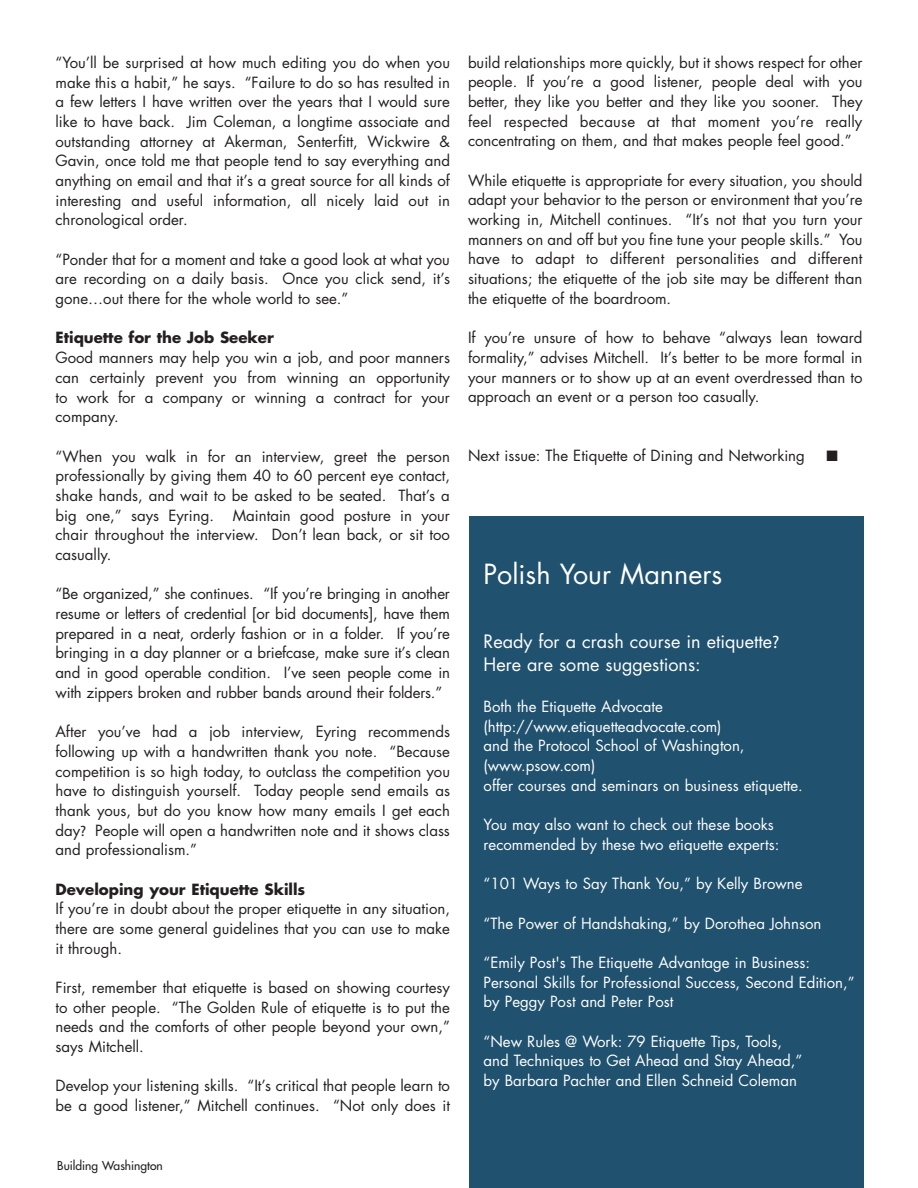
<style>
.page{position:relative;width:918px;height:1188px;background:#fff}
.page>*{position:absolute;margin:0;border:0;box-sizing:border-box;transform-origin:0 0}
.t1{font:27px "Futura";color:#fff}
.t2{font:18px/23.5px "Futura";color:#fff}
.t3{font:15px/19.6px "Futura";color:#231f20;text-align:justify}
.t4{font:15px/19.6px "Futura";color:#fff}
.t5{font:700 15px "Futura";color:#231f20}
.t6{font:12px "Futura";color:#231f20}
.s1{font-family:"Myriad"}
.s2{color:#fff}
</style>
<div class="page">
<div style="left:469px;top:516px;width:395px;height:672px;background:#20516e"></div>
<p class="t3" style="left:56px;top:54px;width:396px">“You’ll be surprised at how much editing you do when you make this a habit,” he says. “Failure to do so has resulted in a few letters I have written over the years that I would sure like to have back. Jim Coleman, a longtime associate and outstanding attorney at Akerman, Senterfitt, Wickwire &amp; Gavin, once told me that people tend to say everything and anything on email and that it’s a great source for all kinds of interesting and useful information, all nicely laid out in chronological order.</p>
<p class="t3" style="left:56px;top:251px;width:396px">“Ponder that for a moment and take a good look at what you are recording on a daily basis. Once you click send, it’s gone…out there for the whole world to see.”</p>
<p class="t5" style="left:56px;top:331px;width:220px">Etiquette for the Job Seeker</p>
<p class="t3" style="left:56px;top:349px;width:396px">Good manners may help you win a job, and poor manners can certainly prevent you from winning an opportunity to work for a company or winning a contract for your company.</p>
<p class="t3" style="left:56px;top:448px;width:396px">“When you walk in for an interview, greet the person professionally by giving them 40 to 60 percent eye contact, shake hands, and wait to be asked to be seated. That’s a big one,” says Eyring. Maintain good posture in your chair throughout the interview. Don’t lean back, or sit too casually.</p>
<p class="t3" style="left:56px;top:585px;width:396px">“Be organized,” she continues. “If you’re bringing in another resume or letters of credential [or bid documents], have them prepared in a neat, orderly fashion or in a folder. If you’re bringing in a day planner or a briefcase, make sure it’s clean and in good operable condition. I’ve seen people come in with zippers broken and rubber bands around their folders.”</p>
<p class="t3" style="left:56px;top:723px;width:396px">After you’ve had a job interview, Eyring recommends following up with a handwritten thank you note. “Because competition is so high today, to outclass the competition you have to distinguish yourself. Today people send emails as thank yous, but do you know how many emails I get each day<span class="s1">?</span> People will open a handwritten note and it shows class and professionalism.”</p>
<p class="t5" style="left:56px;top:882px;width:251px">Developing your Etiquette Skills</p>
<p class="t3" style="left:56px;top:900px;width:396px">If you’re in doubt about the proper etiquette in any situation, there are some general guidelines that you can use to make it through.</p>
<p class="t3" style="left:56px;top:979px;width:396px">First, remember that etiquette is based on showing courtesy to other people. “The Golden Rule of etiquette is to put the needs and the comforts of other people beyond your own,” says Mitchell.</p>
<p class="t3" style="left:56px;top:1077px;width:396px">Develop your listening skills. “It’s critical that people learn to be a good listener,” Mitchell continues. “Not only does it</p>
<p class="t6" style="left:57px;top:1159px;width:107px">Building Washington</p>
<p class="t3" style="left:468px;top:54px;width:396px">build relationships more quickly, but it shows respect for other people. If you’re a good listener, people deal with you better, they like you better and they like you sooner. They feel respected because at that moment you’re really concentrating on them, and that makes people feel good.”</p>
<p class="t3" style="left:468px;top:172px;width:396px">While etiquette is appropriate for every situation, you should adapt your behavior to the person or environment that you’re working in, Mitchell continues. “It’s not that you turn your manners on and off but you fine tune your people skills.” You have to adapt to different personalities and different situations; the etiquette of the job site may be different than the etiquette of the boardroom.</p>
<p class="t3" style="left:468px;top:329px;width:396px">If you’re unsure of how to behave “always lean toward formality,” advises Mitchell. It’s better to be more formal in your manners or to show up at an event overdressed than to approach an event or a person too casually.</p>
<p class="t3" style="left:468px;top:447px;width:371px">Next issue: The Etiquette of Dining and Networking <span class="s2">■</span>■</p>
<h1 class="t1" style="left:484px;top:562px;width:240px">Polish Your Manners</h1>
<p class="t2" style="left:484px;top:631px;width:297px">Ready for a crash course in etiquette<span class="s1">?<br></span>Here are some suggestions:</p>
<p class="t4" style="left:484px;top:698px;width:321px">Both the Etiquette Advocate (http://www.etiquetteadvocate.com)<br>and the Protocol School of Washington, (www.psow.com)<br>offer courses and seminars on business etiquette.</p>
<p class="t4" style="left:484px;top:816px;width:297px">You may also want to check out these books recommended by these two etiquette experts:</p>
<p class="t4" style="left:484px;top:875px;width:320px">“101 Ways to Say Thank You,” by Kelly Browne</p>
<p class="t4" style="left:484px;top:914px;width:339px">“The Power of Handshaking,” by Dorothea Johnson</p>
<p class="t4" style="left:484px;top:954px;width:373px">“Emily Post's The Etiquette Advantage in Business:<br>Personal Skills for Professional Success, Second Edition,” by Peggy Post and Peter Post</p>
<p class="t4" style="left:484px;top:1033px;width:320px">“New Rules @ Work: 79 Etiquette Tips, Tools, and Techniques to Get Ahead and Stay Ahead,” by Barbara Pachter and Ellen Schneid Coleman</p>
</div>
